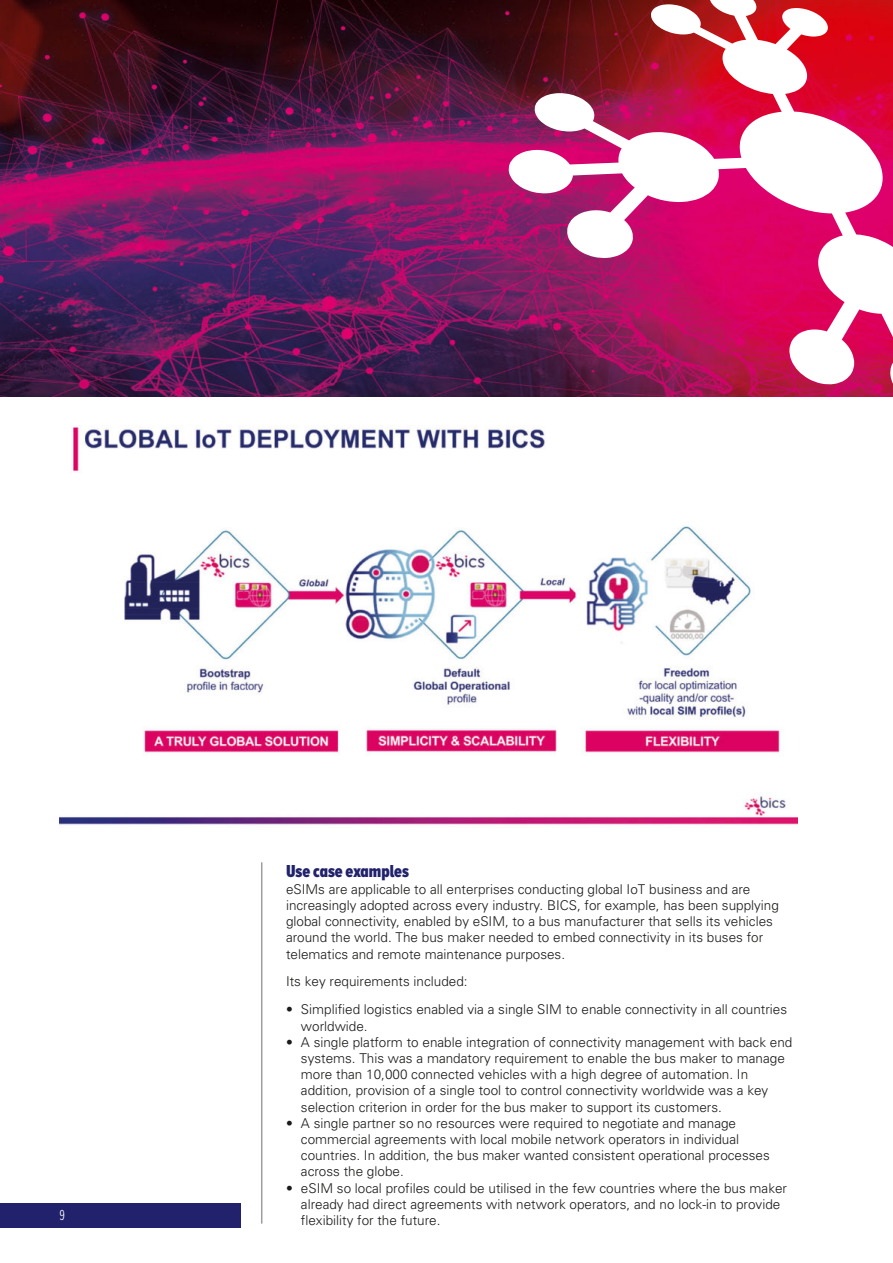
<style>
.page{position:relative;width:893px;height:1263px;background:#fff}
.page>*{position:absolute;margin:0;border:0;box-sizing:border-box;transform-origin:0 0}
.t1{font:900 18px "Proxima Nova A Ex Cn";color:#21226b}
.t2{font:300 15px "Proxima Nova A Ex Cn";color:#fff}
.t3{font:300 13.5px/16.2px "Univers";color:#1a1a18}
</style>
<div class="page">
<hr style="left:261px;top:862px;width:1px;height:361px;background:#9c9d9d">
<div style="left:0;top:1203px;width:241px;height:25px;background:#21226b"></div>
<img style="left:0;top:0;width:509px;height:396px">
<svg style="left:509px;top:0;width:384px;height:396px"></svg>
<img style="left:60px;top:425px;width:737px;height:400px">
<p class="t2" style="left:60px;top:1209px;width:7px">9</p>
<h1 class="t1" style="left:286px;top:864px;width:124px">Use case examples</h1>
<p class="t3" style="left:286px;top:882px;width:494px">eSIMs are applicable to all enterprises conducting global IoT business and are increasingly adopted across every industry. BICS, for example, has been supplying global connectivity, enabled by eSIM, to a bus manufacturer that sells its vehicles around the world. The bus maker needed to embed connectivity in its buses for telematics and remote maintenance purposes.</p>
<p class="t3" style="left:286px;top:975px;width:183px">Its key requirements included:</p>
<p class="t3" style="left:301px;top:1002px;width:488px;text-indent:-15px">• Simplified logistics enabled via a single SIM to enable connectivity in all countries worldwide.</p>
<p class="t3" style="left:301px;top:1035px;width:493px;text-indent:-15px">• A single platform to enable integration of connectivity management with back end systems. This was a mandatory requirement to enable the bus maker to manage more than 10,000 connected vehicles with a high degree of automation. In addition, provision of a single tool to control connectivity worldwide was a key selection criterion in order for the bus maker to support its customers.</p>
<p class="t3" style="left:301px;top:1116px;width:470px;text-indent:-15px">• A single partner so no resources were required to negotiate and manage commercial agreements with local mobile network operators in individual countries. In addition, the bus maker wanted consistent operational processes across the globe.</p>
<p class="t3" style="left:301px;top:1181px;width:488px;text-indent:-15px">• eSIM so local profiles could be utilised in the few countries where the bus maker already had direct agreements with network operators, and no lock-in to provide flexibility for the future.</p>
</div>
